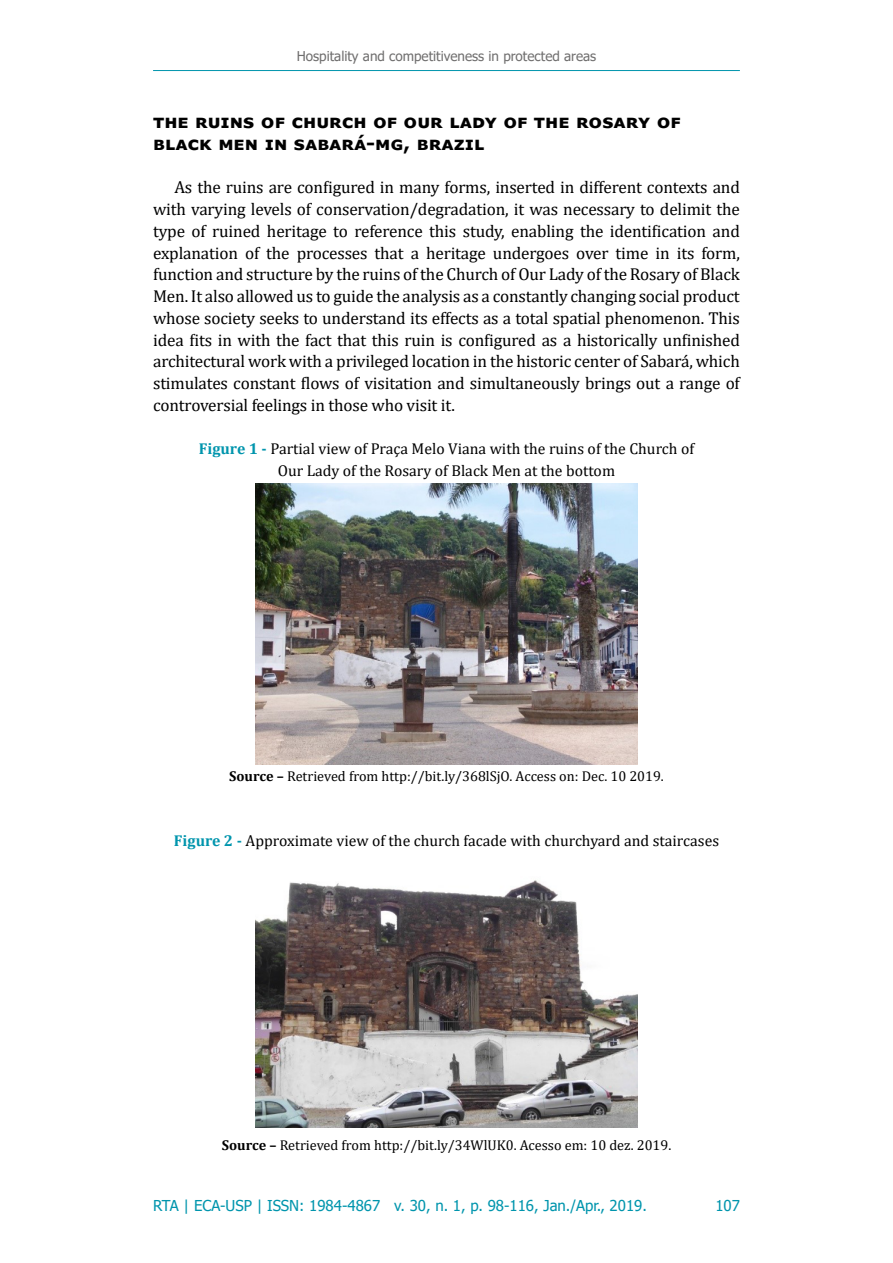
<style>
.page{position:relative;width:893px;height:1263px;background:#fff}
.page>*{position:absolute;margin:0;border:0;box-sizing:border-box;transform-origin:0 0}
.t1{font:700 18.75px/21.8px "Verdana";color:#000}
.t2{font:17.25px/21.8px "Cambria";letter-spacing:-.01em;color:#000;text-align:justify}
.t3{font:15.75px/21.8px "Cambria";color:#000;text-align:center}
.t4{font:15px "Tahoma";color:#0095ad}
.t5{font:14.25px "Cambria";color:#000}
.t6{font:13.5px "Tahoma";color:#706f6f}
.s1{font-weight:700;color:#0095ad}
.s2{font-weight:700}
</style>
<div class="page">
<hr style="left:153px;top:70px;width:587px;height:1px;background:#0095ad">
<img style="left:255px;top:484px;width:383px;height:281px">
<img style="left:255px;top:880px;width:383px;height:247px">
<p class="t6" style="left:297px;top:47px;width:301px">Hospitality and competitiveness in protected areas</p>
<p class="t1" style="left:153px;top:110px;width:529px">the ruins of church of our lady of the rosary of black men in sabará-mg, brazil</p>
<p class="t2" style="left:153px;top:176px;width:588px;text-indent:21px">As the ruins are configured in many forms, inserted in different contexts and with varying levels of conservation/degradation, it was necessary to delimit the type of ruined heritage to reference this study, enabling the identification and explanation of the processes that a heritage undergoes over time in its form, function and structure by the ruins of the Church of Our Lady of the Rosary of Black Men. It also allowed us to guide the analysis as a constantly changing social product whose society seeks to understand its effects as a total spatial phenomenon. This idea fits in with the fact that this ruin is configured as a historically unfinished architectural work with a privileged location in the historic center of Sabará, which stimulates constant flows of visitation and simultaneously brings out a range of controversial feelings in those who visit it.</p>
<p class="t3" style="left:199px;top:438px;width:497px"><span class="s1">Figure 1 -</span> Partial view of Praça Melo Viana with the ruins of the Church of<br>Our Lady of the Rosary of Black Men at the bottom</p>
<p class="t5" style="left:229px;top:767px;width:436px"><span class="s2">Source –</span> Retrieved from http://bit.ly/368lSjO. Access on: Dec. 10 2019.</p>
<p class="t3" style="left:174px;top:829px;width:547px"><span class="s1">Figure 2 -</span> Approximate view of the church facade with churchyard and staircases</p>
<p class="t5" style="left:222px;top:1137px;width:451px"><span class="s2">Source –</span> Retrieved from http://bit.ly/34WlUK0. Acesso em: 10 dez. 2019.</p>
<p class="t4" style="left:153px;top:1196px;width:495px">RTA | ECA-USP | ISSN: 1984-4867 v. 30, n. 1, p. 98-116, Jan./Apr., 2019.</p>
<p class="t4" style="left:715px;top:1196px;width:26px">107</p>
</div>
